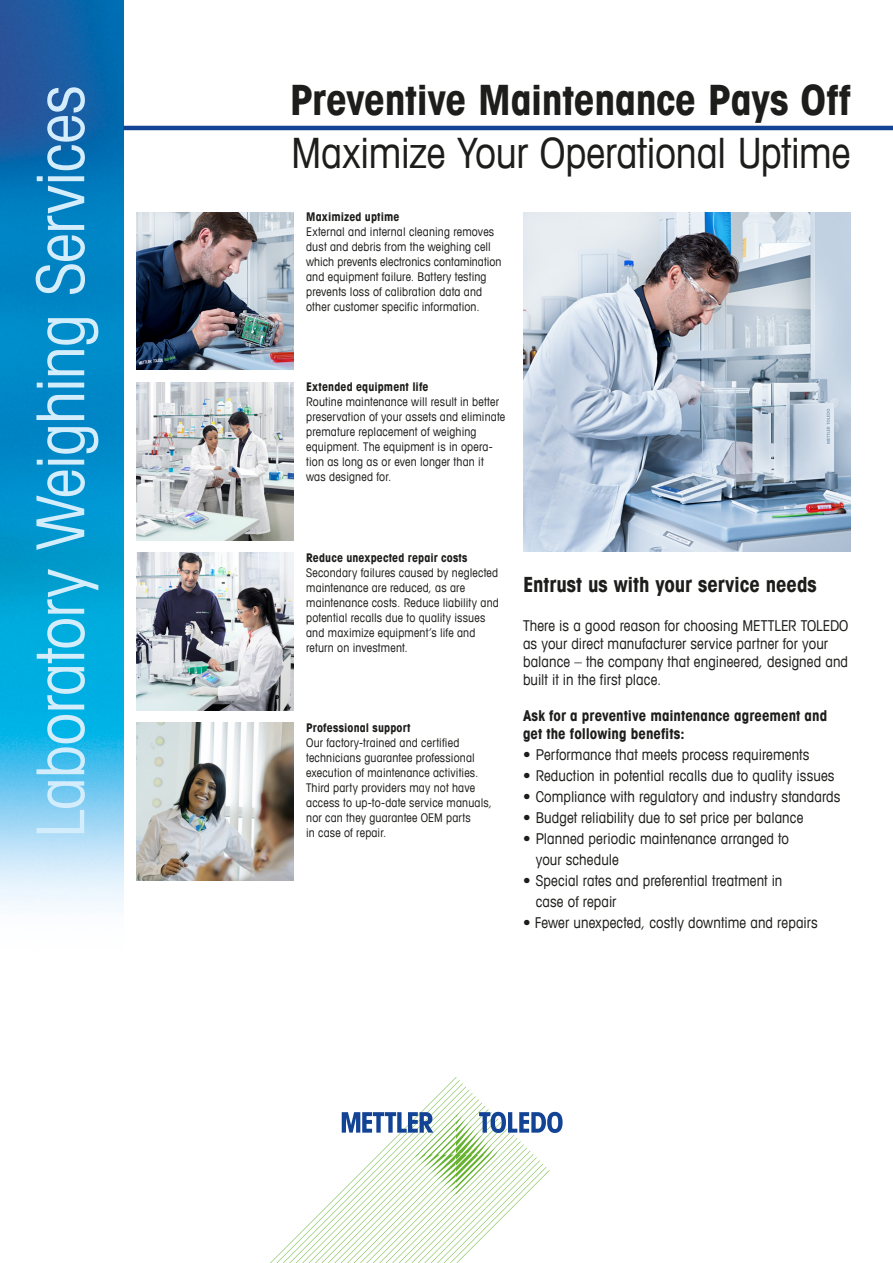
<style>
.page{position:relative;width:893px;height:1263px;background:#fff}
.page>*{position:absolute;margin:0;border:0;box-sizing:border-box;transform-origin:0 0}
.t1{font:condensed 66px "Avant Garde Com";letter-spacing:-.01em;color:#d4edfc}
.t2{font:condensed 42px "Avant Garde Com";letter-spacing:-.01em;color:#1d1d1b}
.t3{font:700 condensed 42px "Avant Garde Com";letter-spacing:-.01em;color:#1d1d1b}
.t4{font:700 condensed 21px "Avant Garde Com";letter-spacing:-.005em;color:#1d1d1b}
.t5{font:condensed 15px/18px "Avant Garde Com";letter-spacing:.005em;color:#1d1d1b}
.t6{font:700 condensed 15px/18px "Avant Garde Com";letter-spacing:.005em;color:#1d1d1b}
.t7{font:condensed 12px/15px "Avant Garde Com";letter-spacing:.015em;color:#1d1d1b}
.t8{font:700 condensed 12px "Avant Garde Com";letter-spacing:.015em;color:#1d1d1b}
</style>
<div class="page">
<img style="left:0;top:0;width:123px;height:910px">
<hr style="left:123px;top:126px;width:770px;height:4px;background:#134395">
<img style="left:523px;top:213px;width:327px;height:338px">
<img style="left:136px;top:723px;width:157px;height:157px">
<img style="left:136px;top:553px;width:157px;height:157px">
<img style="left:136px;top:383px;width:157px;height:157px">
<img style="left:136px;top:213px;width:157px;height:157px">
<svg style="left:270px;top:1077px;width:293px;height:186px"></svg>
<h1 class="t1" style="left:20px;top:838px;width:754px;rotate:-90deg">Laboratory Weighing Services</h1>
<h2 class="t3" style="left:290px;top:73px;width:562px">Preventive Maintenance Pays Off</h2>
<h2 class="t2" style="left:291px;top:127px;width:561px">Maximize Your Operational Uptime</h2>
<p class="t8" style="left:306px;top:209px;width:95px">Maximized uptime</p>
<p class="t7" style="left:306px;top:224px;width:197px">External and internal cleaning removes dust and debris from the weighing cell which prevents electronics contamination and equipment failure. Battery testing prevents loss of calibration data and other customer specific information.</p>
<p class="t8" style="left:306px;top:379px;width:124px">Extended equipment life</p>
<p class="t7" style="left:306px;top:394px;width:201px">Routine maintenance will result in better preservation of your assets and eliminate premature replacement of weighing equipment. The equipment is in opera&shy;tion as long as or even longer than it was designed for.</p>
<p class="t8" style="left:306px;top:549px;width:163px">Reduce unexpected repair costs</p>
<p class="t7" style="left:306px;top:564px;width:194px">Secondary failures caused by neglected maintenance are reduced, as are maintenance costs. Reduce liability and potential recalls due to quality issues and maximize equipment’s life and return on investment.</p>
<p class="t8" style="left:306px;top:720px;width:106px">Professional support</p>
<p class="t7" style="left:306px;top:734px;width:187px">Our factory-trained and certified technicians guarantee professional execution of maintenance activities.<br>Third party providers may not have access to up-to-date service manuals, nor can they guarantee OEM parts<br>in case of repair.</p>
<h3 class="t4" style="left:523px;top:571px;width:295px">Entrust us with your service needs</h3>
<p class="t5" style="left:523px;top:616px;width:327px">There is a good reason for choosing METTLER TOLEDO as your direct manufacturer service partner for your balance – the company that engineered, designed and built it in the first place.</p>
<p class="t6" style="left:523px;top:706px;width:306px">Ask for a preventive maintenance agreement and get the following benefits:</p>
<p class="t5" style="left:523px;top:745px;width:288px">• Performance that meets process requirements</p>
<p class="t5" style="left:523px;top:766px;width:313px">• Reduction in potential recalls due to quality issues</p>
<p class="t5" style="left:523px;top:787px;width:319px">• Compliance with regulatory and industry standards</p>
<p class="t5" style="left:523px;top:808px;width:282px">• Budget reliability due to set price per balance</p>
<p class="t5" style="left:536px;top:828px;width:255px;line-height:21px;text-indent:-13px">• Planned periodic maintenance arranged to your schedule</p>
<p class="t5" style="left:536px;top:870px;width:248px;line-height:21px;text-indent:-13px">• Special rates and preferential treatment in case of repair</p>
<p class="t5" style="left:523px;top:913px;width:296px">• Fewer unexpected, costly downtime and repairs</p>
</div>
